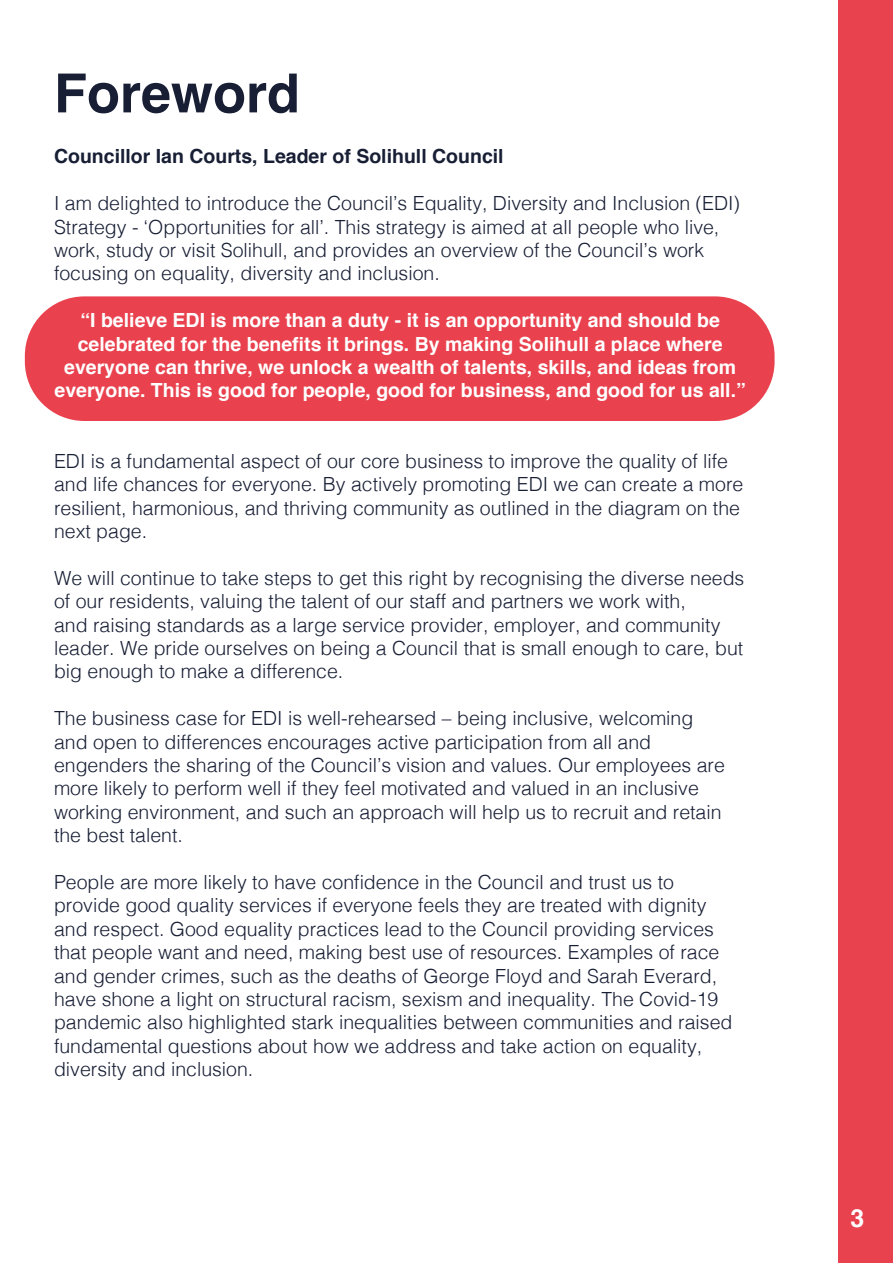
<style>
.page{position:relative;width:893px;height:1263px;background:#fff}
.page>*{position:absolute;margin:0;border:0;box-sizing:border-box;transform-origin:0 0}
.t1{font:700 54px "Helvetica";color:#181f35}
.t2{font:700 24.9px "Helvetica";color:#fff}
.t3{font:300 19.5px/23.4px "Helvetica";color:#181f35}
.t4{font:700 19.5px/23.4px "Helvetica";color:#fff;text-align:center}
.t5{font:700 19.5px "Helvetica";color:#181f35}
</style>
<div class="page">
<div style="left:839px;top:0;width:54px;height:1263px;background:#e8424e"></div>
<div style="left:25px;top:296px;width:750px;height:125px;background:#e9424e;border-radius:60px"></div>
<h1 class="t1" style="left:54px;top:50px;width:248px">Foreword</h1>
<p class="t5" style="left:54px;top:141px;width:451px">Councillor Ian Courts, Leader of Solihull Council</p>
<p class="t3" style="left:54px;top:190px;width:687px">I am delighted to introduce the Council’s Equality, Diversity and Inclusion (EDI)<br>Strategy - ‘Opportunities for all’. This strategy is aimed at all people who live, work, study or visit Solihull, and provides an overview of the Council’s work focusing on equality, diversity and inclusion.</p>
<p class="t4" style="left:54px;top:309px;width:693px">“I believe EDI is more than a duty - it is an opportunity and should be celebrated for the benefits it brings. By making Solihull a place where everyone can thrive, we unlock a wealth of talents, skills, and ideas from everyone. This is good for people, good for business, and good for us all.”</p>
<p class="t3" style="left:54px;top:448px;width:691px">EDI is a fundamental aspect of our core business to improve the quality of life and life chances for everyone. By actively promoting EDI we can create a more resilient, harmonious, and thriving community as outlined in the diagram on the next page.</p>
<p class="t3" style="left:54px;top:565px;width:692px">We will continue to take steps to get this right by recognising the diverse needs of our residents, valuing the talent of our staff and partners we work with,<br>and raising standards as a large service provider, employer, and community leader. We pride ourselves on being a Council that is small enough to care, but big enough to make a difference.</p>
<p class="t3" style="left:54px;top:705px;width:672px">The business case for EDI is well-rehearsed – being inclusive, welcoming and open to differences encourages active participation from all and engenders the sharing of the Council’s vision and values. Our employees are more likely to perform well if they feel motivated and valued in an inclusive working environment, and such an approach will help us to recruit and retain the best talent.</p>
<p class="t3" style="left:54px;top:869px;width:680px">People are more likely to have confidence in the Council and trust us to provide good quality services if everyone feels they are treated with dignity and respect. Good equality practices lead to the Council providing services that people want and need, making best use of resources. Examples of race and gender crimes, such as the deaths of George Floyd and Sarah Everard, have shone a light on structural racism, sexism and inequality. The Covid-19 pandemic also highlighted stark inequalities between communities and raised fundamental questions about how we address and take action on equality, diversity and inclusion.</p>
<p class="t2" style="left:850px;top:1198px;width:15px">3</p>
</div>
